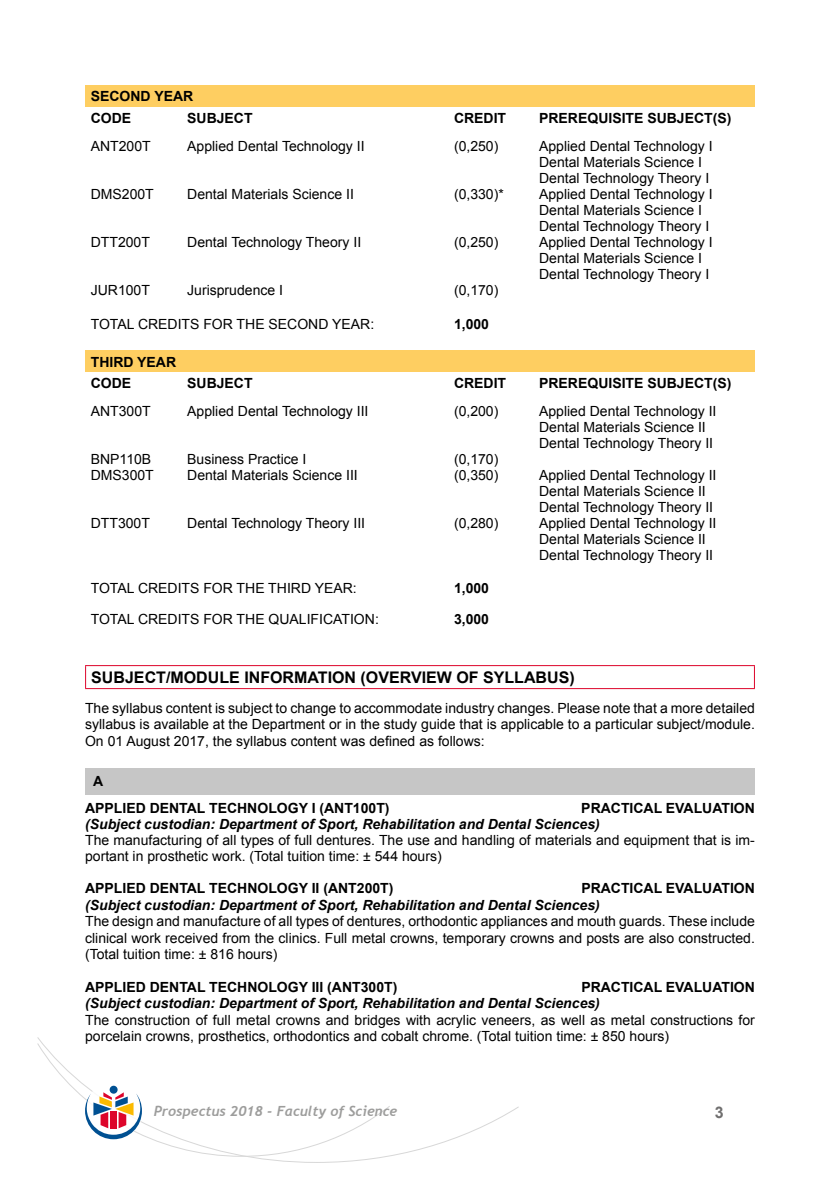
<style>
.page{position:relative;width:840px;height:1191px;background:#fff}
.page>*{position:absolute;margin:0;border:0;box-sizing:border-box;transform-origin:0 0}
.t1{font:700 16px "Arial";color:#000}
.t2{font:700 16px "Arial";color:#706f6f}
.t3{font:14px/16px "Arial";color:#000}
.t4{font:700 14px/21.6px "Arial";color:#000}
.t5{font:italic 700 14px "Arial";color:#000}
.t6{font:italic 700 14px "Trebuchet";color:#9d9d9c}
</style>
<div class="page">
<svg style="left:37px;top:1037px;width:482px;height:125px"></svg>
<svg style="left:37px;top:1043px;width:353px;height:113px"></svg>
<div style="left:85px;top:85px;width:669px;height:22px;background:#fece61"></div>
<div style="left:85px;top:351px;width:669px;height:21px;background:#fece61"></div>
<hr style="left:85px;top:665px;width:669px;height:1px;background:#dd052b">
<svg style="left:85px;top:666px;width:1px;height:22px"></svg>
<svg style="left:753px;top:666px;width:1px;height:22px"></svg>
<hr style="left:85px;top:688px;width:669px;height:1px;background:#dd052b">
<div style="left:85px;top:768px;width:669px;height:26px;background:#c6c6c6"></div>
<p class="t4" style="left:91px;top:85px;width:104px">SECOND YEAR<br>CODE</p>
<p class="t4" style="left:187px;top:107px;width:67px">SUBJECT</p>
<p class="t4" style="left:454px;top:107px;width:54px">CREDIT</p>
<p class="t4" style="left:539px;top:107px;width:194px">PREREQUISITE SUBJECT(S)</p>
<p class="t3" style="left:91px;top:138px;width:61px">ANT200T</p>
<p class="t3" style="left:187px;top:138px;width:179px">Applied Dental Technology II</p>
<p class="t3" style="left:454px;top:138px;width:46px">(0,250)</p>
<p class="t3" style="left:539px;top:138px;width:175px">Applied Dental Technology I<br>Dental Materials Science I<br>Dental Technology Theory I</p>
<p class="t3" style="left:91px;top:186px;width:65px">DMS200T</p>
<p class="t3" style="left:187px;top:186px;width:168px">Dental Materials Science II</p>
<p class="t3" style="left:454px;top:186px;width:51px">(0,330)*</p>
<p class="t3" style="left:539px;top:186px;width:175px">Applied Dental Technology I<br>Dental Materials Science I<br>Dental Technology Theory I</p>
<p class="t3" style="left:91px;top:234px;width:61px">DTT200T</p>
<p class="t3" style="left:187px;top:234px;width:175px">Dental Technology Theory II</p>
<p class="t3" style="left:454px;top:234px;width:46px">(0,250)</p>
<p class="t3" style="left:539px;top:234px;width:175px">Applied Dental Technology I<br>Dental Materials Science I<br>Dental Technology Theory I</p>
<p class="t3" style="left:91px;top:282px;width:61px">JUR100T</p>
<p class="t3" style="left:187px;top:282px;width:97px">Jurisprudence I</p>
<p class="t3" style="left:454px;top:282px;width:46px">(0,170)</p>
<p class="t3" style="left:91px;top:316px;width:285px">TOTAL CREDITS FOR THE SECOND YEAR:</p>
<p class="t4" style="left:454px;top:313px;width:37px">1,000</p>
<p class="t4" style="left:91px;top:351px;width:87px">THIRD YEAR<br>CODE</p>
<p class="t4" style="left:187px;top:373px;width:67px">SUBJECT</p>
<p class="t4" style="left:454px;top:373px;width:54px">CREDIT</p>
<p class="t4" style="left:539px;top:373px;width:194px">PREREQUISITE SUBJECT(S)</p>
<p class="t3" style="left:91px;top:403px;width:61px">ANT300T</p>
<p class="t3" style="left:187px;top:403px;width:183px">Applied Dental Technology III</p>
<p class="t3" style="left:454px;top:403px;width:46px">(0,200)</p>
<p class="t3" style="left:539px;top:403px;width:179px">Applied Dental Technology II<br>Dental Materials Science II<br>Dental Technology Theory II</p>
<p class="t3" style="left:91px;top:451px;width:62px">BNP110B</p>
<p class="t3" style="left:187px;top:451px;width:121px">Business Practice I</p>
<p class="t3" style="left:454px;top:451px;width:46px">(0,170)</p>
<p class="t3" style="left:91px;top:467px;width:65px">DMS300T</p>
<p class="t3" style="left:187px;top:467px;width:172px">Dental Materials Science III</p>
<p class="t3" style="left:454px;top:467px;width:46px">(0,350)</p>
<p class="t3" style="left:539px;top:467px;width:179px">Applied Dental Technology II<br>Dental Materials Science II<br>Dental Technology Theory II</p>
<p class="t3" style="left:91px;top:515px;width:61px">DTT300T</p>
<p class="t3" style="left:187px;top:515px;width:179px">Dental Technology Theory III</p>
<p class="t3" style="left:454px;top:515px;width:46px">(0,280)</p>
<p class="t3" style="left:539px;top:515px;width:179px">Applied Dental Technology II<br>Dental Materials Science II<br>Dental Technology Theory II</p>
<p class="t3" style="left:91px;top:579px;width:267px">TOTAL CREDITS FOR THE THIRD YEAR:</p>
<p class="t4" style="left:454px;top:577px;width:37px">1,000</p>
<p class="t3" style="left:91px;top:610px;width:289px">TOTAL CREDITS FOR THE QUALIFICATION:</p>
<p class="t4" style="left:454px;top:608px;width:37px">3,000</p>
<p class="t1" style="left:91px;top:666px;width:484px">SUBJECT/MODULE INFORMATION (OVERVIEW OF SYLLABUS)</p>
<p class="t3" style="left:85px;top:700px;width:671px;text-align:justify">The syllabus content is subject to change to accommodate industry changes. Please note that a more detailed syllabus is available at the Department or in the study guide that is applicable to a particular subject/module.<br>On 01 August 2017, the syllabus content was defined as follows:</p>
<p class="t4" style="left:85px;top:768px;width:306px;line-height:26.4px;text-indent:8px">A<br>APPLIED DENTAL TECHNOLOGY I (ANT100T)</p>
<p class="t4" style="left:581px;top:797px;width:175px">PRACTICAL EVALUATION</p>
<p class="t5" style="left:85px;top:814px;width:516px">(Subject custodian: Department of Sport, Rehabilitation and Dental Sciences)</p>
<p class="t3" style="left:85px;top:831px;width:671px">The manufacturing of all types of full dentures. The use and handling of materials and equipment that is im&shy;portant in prosthetic work. (Total tuition time: ± 544 hours)</p>
<p class="t4" style="left:85px;top:877px;width:310px">APPLIED DENTAL TECHNOLOGY II (ANT200T)</p>
<p class="t4" style="left:581px;top:877px;width:175px">PRACTICAL EVALUATION</p>
<p class="t5" style="left:85px;top:895px;width:516px">(Subject custodian: Department of Sport, Rehabilitation and Dental Sciences)</p>
<p class="t3" style="left:85px;top:913px;width:671px;text-align:justify">The design and manufacture of all types of dentures, orthodontic appliances and mouth guards. These include clinical work received from the clinics. Full metal crowns, temporary crowns and posts are also constructed. (Total tuition time: ± 816 hours)</p>
<p class="t4" style="left:85px;top:976px;width:313px">APPLIED DENTAL TECHNOLOGY III (ANT300T)</p>
<p class="t4" style="left:581px;top:976px;width:175px">PRACTICAL EVALUATION</p>
<p class="t5" style="left:85px;top:994px;width:516px">(Subject custodian: Department of Sport, Rehabilitation and Dental Sciences)</p>
<p class="t3" style="left:85px;top:1011px;width:671px">The construction of full metal crowns and bridges with acrylic veneers, as well as metal constructions for porcelain crowns, prosthetics, orthodontics and cobalt chrome. (Total tuition time: ± 850 hours)</p>
<p class="t6" style="left:154px;top:1102px;width:245px">Prospectus 2018 - Faculty of Science</p>
<p class="t2" style="left:714px;top:1100px;width:10px">3</p>
</div>
